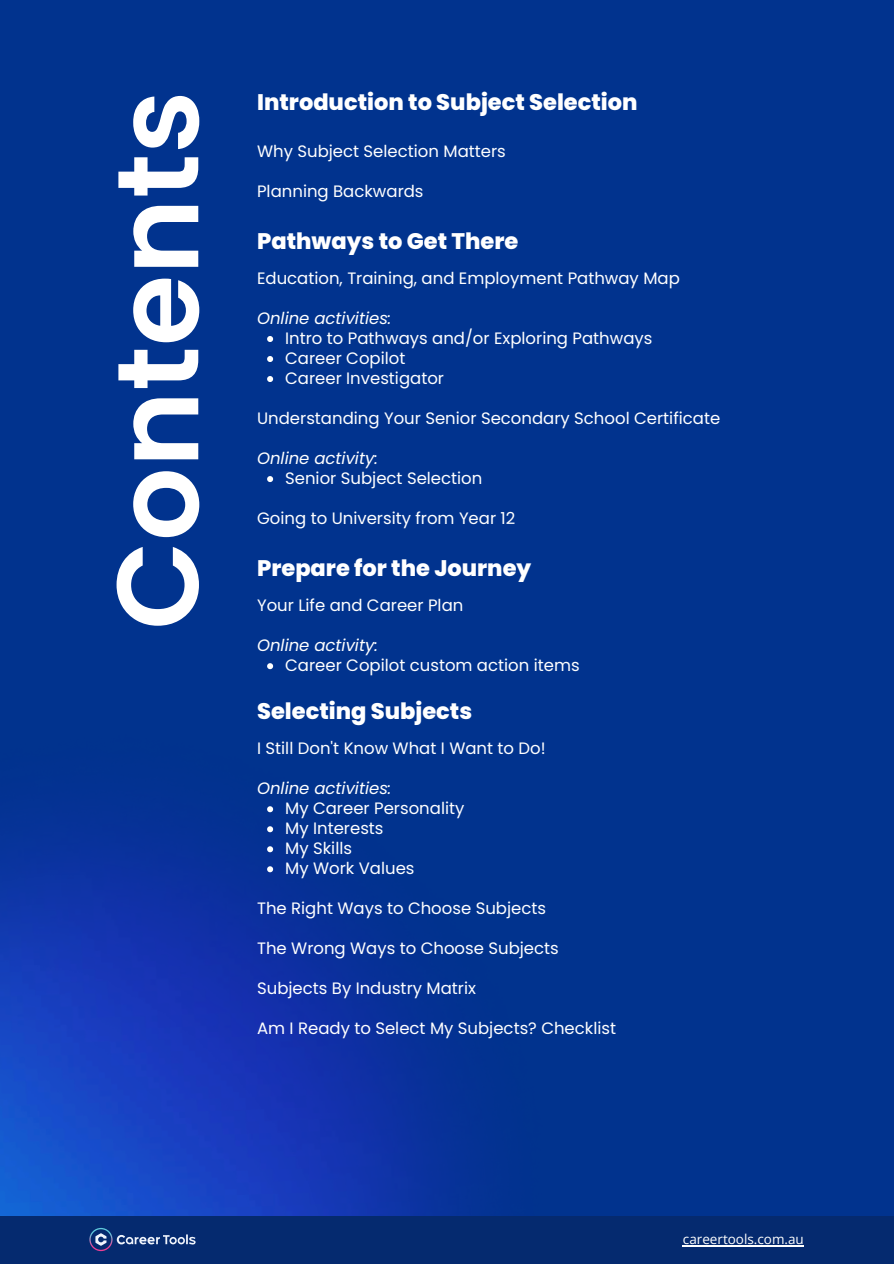
<style>
.page{position:relative;width:894px;height:1264px;background:#fff}
.page>*{position:absolute;margin:0;border:0;box-sizing:border-box;transform-origin:0 0}
.t1{font:600 115.5px "Poppins";color:#fff}
.t2{font:800 22.5px "Poppins";color:#fff}
.t3{font:16.5px "Poppins";color:#fff}
.t4{font:italic 16.5px "Poppins";color:#fff}
.t5{font:13.5px "Open Sans";color:#fff}
</style>
<div class="page">
<div style="left:0;top:0;width:893px;height:1263px;background:#01338e"></div>
<img style="left:0;top:665px;width:456px;height:550px">
<div style="left:0;top:1215px;width:893px;height:48px;background:#052a6f"></div>
<svg style="left:89px;top:1227px;width:106px;height:24px"></svg>
<hr style="left:682px;top:1245px;width:121px;height:1px;background:#fff">
<svg style="left:267px;top:336px;width:6px;height:6px"></svg>
<svg style="left:267px;top:356px;width:6px;height:6px"></svg>
<svg style="left:267px;top:376px;width:6px;height:6px"></svg>
<svg style="left:267px;top:476px;width:6px;height:6px"></svg>
<svg style="left:267px;top:663px;width:6px;height:6px"></svg>
<svg style="left:267px;top:806px;width:6px;height:6px"></svg>
<svg style="left:267px;top:826px;width:6px;height:6px"></svg>
<svg style="left:267px;top:846px;width:6px;height:6px"></svg>
<svg style="left:267px;top:866px;width:6px;height:6px"></svg>
<h3 class="t1" style="left:77px;top:629px;width:540px;rotate:-90deg">Contents</h3>
<p class="t2" style="left:257px;top:86px;width:382px">Introduction to Subject Selection</p>
<h2 class="t3" style="left:257px;top:140px;width:250px">Why Subject Selection Matters</h2>
<h3 class="t3" style="left:257px;top:180px;width:168px">Planning Backwards</h3>
<h3 class="t2" style="left:257px;top:225px;width:262px">Pathways to Get There</h3>
<p class="t3" style="left:257px;top:267px;width:424px">Education, Training, and Employment Pathway Map</p>
<p class="t4" style="left:257px;top:307px;width:136px">Online activities:</p>
<p class="t3" style="left:285px;top:327px;width:368px">Intro to Pathways and/or Exploring Pathways</p>
<h3 class="t3" style="left:285px;top:347px;width:122px">Career Copilot</h3>
<h3 class="t3" style="left:285px;top:367px;width:160px">Career Investigator</h3>
<p class="t3" style="left:257px;top:407px;width:464px">Understanding Your Senior Secondary School Certificate</p>
<p class="t4" style="left:257px;top:447px;width:122px">Online activity:</p>
<h2 class="t3" style="left:285px;top:467px;width:199px">Senior Subject Selection</h2>
<h3 class="t3" style="left:257px;top:507px;width:260px">Going to University from Year 12</h3>
<h3 class="t2" style="left:257px;top:552px;width:276px">Prepare for the Journey</h3>
<p class="t3" style="left:257px;top:594px;width:208px">Your Life and Career Plan</p>
<h2 class="t4" style="left:257px;top:634px;width:122px">Online activity:</h2>
<h3 class="t3" style="left:285px;top:654px;width:296px">Career Copilot custom action items</h3>
<h3 class="t2" style="left:257px;top:695px;width:216px">Selecting Subjects</h3>
<p class="t3" style="left:257px;top:737px;width:290px">I Still Don't Know What I Want to Do!</p>
<p class="t4" style="left:257px;top:777px;width:136px">Online activities:</p>
<p class="t3" style="left:285px;top:797px;width:181px">My Career Personality</p>
<p class="t3" style="left:285px;top:817px;width:100px">My Interests</p>
<h3 class="t3" style="left:285px;top:837px;width:68px">My Skills</h3>
<h3 class="t3" style="left:285px;top:857px;width:131px">My Work Values</h3>
<h3 class="t3" style="left:257px;top:897px;width:290px">The Right Ways to Choose Subjects</h3>
<p class="t3" style="left:257px;top:937px;width:303px">The Wrong Ways to Choose Subjects</p>
<p class="t3" style="left:257px;top:977px;width:220px">Subjects By Industry Matrix</p>
<p class="t3" style="left:257px;top:1017px;width:360px">Am I Ready to Select My Subjects? Checklist</p>
<h2 class="t5" style="left:682px;top:1229px;width:122px">careertools.com.au</h2>
</div>
